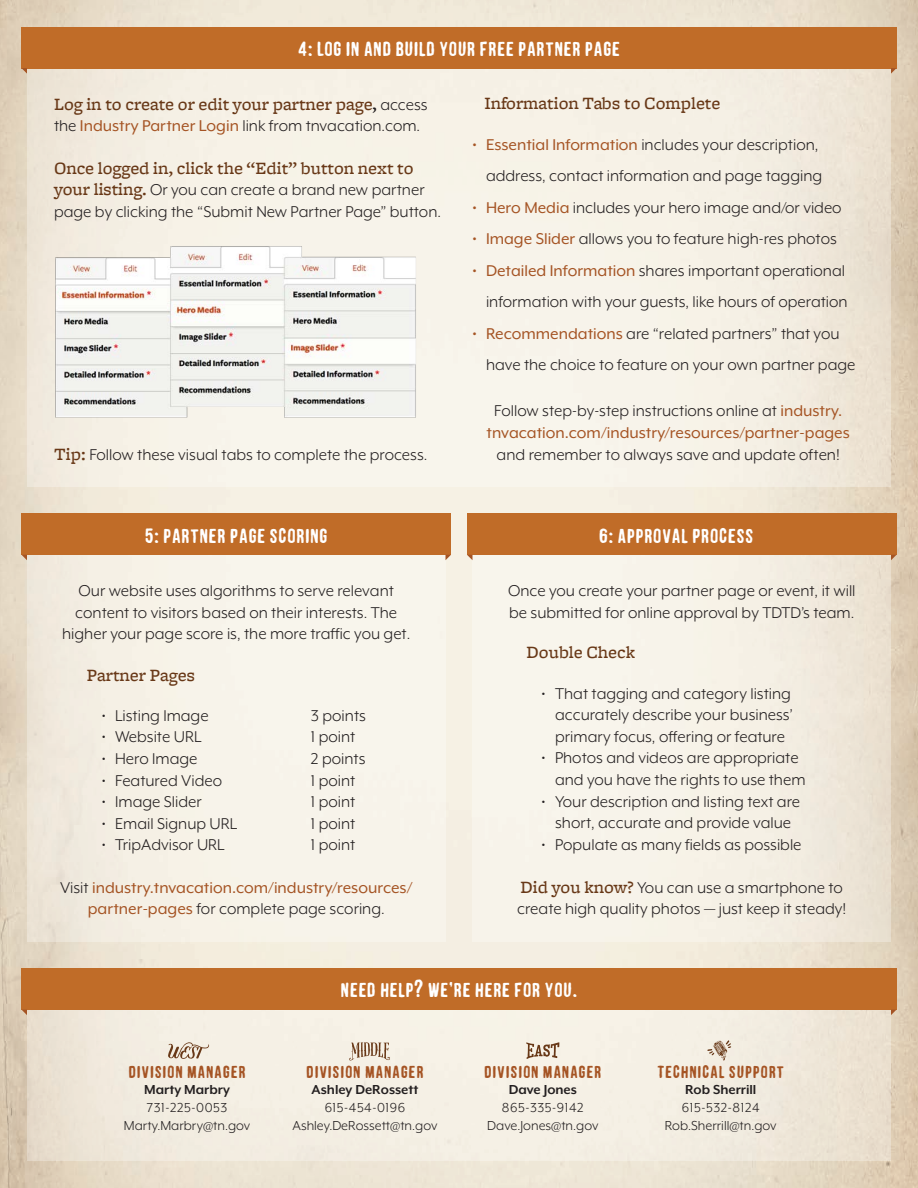
<style>
.page{position:relative;width:918px;height:1188px;background:#fff}
.page>*{position:absolute;margin:0;border:0;box-sizing:border-box;transform-origin:0 0}
.t1{font:21px "Hand Mocha Matt Regular";letter-spacing:-.02em;color:#fff}
.t2{font:18px/21.6px "Mr Eaves XL Mod OT";color:#231f20}
.t3{font:500 18px/21.6px "Freight Micro";color:#683817}
.t4{font:18px/21.6px "Mr Eaves XL Mod OT";color:#a55424;text-align:center}
.t5{font:18px "Hand Mocha Matt Regular";color:#a55424}
.t6{font:15px "Mr Eaves XL Mod OT";color:#231f20}
.t7{font:15px "Mr Eaves XL Mod OT";letter-spacing:.04em;color:#231f20}
.t8{font:700 15px "Mr Eaves XL Mod OT";color:#231f20}
.s1{color:#231f20}
.s2{font-family:"Mr Eaves XL Mod OT";font-weight:400;color:#231f20}
.s3{font-family:"Mr Eaves XL Mod OT";font-weight:400;color:#a55424}
.s4{font-family:"Freight Micro";font-weight:500;color:#683817}
.s5{color:#a55424}
</style>
<div class="page">
<img style="left:0;top:0;width:918px;height:1188px">
<div style="left:27px;top:514px;width:419px;height:427px;background:linear-gradient(to right,#f1ebdf,#faf8ef)"></div>
<div style="left:472px;top:514px;width:419px;height:427px;background:linear-gradient(to right,#fbf9f2,#eee6d8)"></div>
<svg style="left:27px;top:68px;width:864px;height:419px;background:#f4eee3"></svg>
<svg style="left:27px;top:1010px;width:864px;height:151px;background:#f2ecdf"></svg>
<div style="left:21px;top:969px;width:876px;height:41px;background:#c06c28"></div>
<svg style="left:21px;top:1010px;width:6px;height:5px"></svg>
<svg style="left:891px;top:1010px;width:6px;height:5px"></svg>
<svg style="left:526px;top:1042px;width:33px;height:17px"></svg>
<svg style="left:349px;top:1042px;width:41px;height:18px"></svg>
<svg style="left:168px;top:1042px;width:41px;height:17px"></svg>
<svg style="left:707px;top:1040px;width:24px;height:20px"></svg>
<div style="left:21px;top:514px;width:430px;height:41px;background:#c06c28"></div>
<svg style="left:446px;top:555px;width:5px;height:5px"></svg>
<div style="left:467px;top:514px;width:430px;height:41px;background:#c06c28"></div>
<svg style="left:467px;top:555px;width:5px;height:5px"></svg>
<svg style="left:891px;top:555px;width:6px;height:5px"></svg>
<div style="left:21px;top:27px;width:876px;height:41px;background:#c06c28"></div>
<svg style="left:21px;top:68px;width:6px;height:6px"></svg>
<svg style="left:891px;top:68px;width:6px;height:6px"></svg>
<img style="left:54px;top:244px;width:366px;height:174px">
<svg style="left:21px;top:555px;width:6px;height:5px"></svg>
<p class="t1" style="left:297px;top:38px;width:325px">4: LOG IN AND BUILD YOUR FREE PARTNER PAGE</p>
<p class="t3" style="left:54px;top:94px;width:375px">Log in to create or edit your partner page<span class="s1">,</span> <span class="s2">access the</span> <span class="s3">Industry Partner Login</span> <span class="s2">link from tnvacation.com.</span></p>
<p class="t2" style="left:54px;top:157px;width:389px"><span class="s4">Once logged in, click the “Edit” button next to your listing.</span> Or you can create a brand new partner page by clicking the “Submit New Partner Page” button.</p>
<p class="t2" style="left:54px;top:443px;width:375px"><span class="s4">Tip:</span> Follow these visual tabs to complete the process.</p>
<p class="t3" style="left:485px;top:94px;width:237px">Information Tabs to Complete</p>
<p class="t2" style="left:472px;top:129px;width:351px;line-height:31.5px;text-align:right"><span class="s5">• Essential Information</span> includes your description, address, contact information and page tagging</p>
<p class="t2" style="left:472px;top:197px;width:371px"><span class="s5">• Hero Media</span> includes your hero image and/or video</p>
<p class="t2" style="left:472px;top:228px;width:366px"><span class="s5">• Image Slider</span> allows you to feature high-res photos</p>
<p class="t2" style="left:472px;top:255px;width:377px;line-height:31.5px;text-align:right"><span class="s5">• Detailed Information</span> shares important operational information with your guests, like hours of operation</p>
<p class="t2" style="left:486px;top:318px;width:371px;line-height:31.5px;text-indent:-14px"><span class="s5">• Recommendations</span> are “related partners” that you have the choice to feature on your own partner page</p>
<p class="t2" style="left:487px;top:400px;width:365px;text-align:center">Follow step-by-step instructions online at <span class="s5">industry. tnvacation.com/industry/resources/partner-pages </span>and remember to always save and update often!</p>
<p class="t1" style="left:144px;top:524px;width:185px">5: PARTNER PAGE SCORING</p>
<p class="t1" style="left:599px;top:524px;width:157px">6: APPROVAL PROCESS</p>
<p class="t2" style="left:62px;top:580px;width:350px;text-align:center">Our website uses algorithms to serve relevant content to visitors based on their interests. The higher your page score is, the more traffic you get.</p>
<p class="t3" style="left:87px;top:665px;width:110px">Partner Pages</p>
<p class="t2" style="left:102px;top:705px;width:108px">• Listing Image</p>
<p class="t2" style="left:102px;top:726px;width:101px">• Website URL</p>
<p class="t2" style="left:102px;top:748px;width:97px">• Hero Image</p>
<p class="t2" style="left:102px;top:769px;width:122px">• Featured Video</p>
<p class="t2" style="left:102px;top:791px;width:102px">• Image Slider</p>
<p class="t2" style="left:102px;top:813px;width:137px">• Email Signup URL</p>
<p class="t2" style="left:102px;top:834px;width:125px">• TripAdvisor URL</p>
<p class="t2" style="left:311px;top:705px;width:57px">3 points</p>
<p class="t2" style="left:311px;top:726px;width:46px">1 point</p>
<p class="t2" style="left:311px;top:748px;width:56px">2 points</p>
<p class="t2" style="left:311px;top:769px;width:46px">1 point</p>
<p class="t2" style="left:311px;top:791px;width:46px">1 point</p>
<p class="t2" style="left:311px;top:813px;width:46px">1 point</p>
<p class="t2" style="left:311px;top:834px;width:46px">1 point</p>
<p class="t4" style="left:60px;top:877px;width:354px"><span class="s1">Visit</span> industry.tnvacation.com/industry/resources/ partner-pages <span class="s1">for complete page scoring.</span></p>
<p class="t2" style="left:508px;top:580px;width:349px">Once you create your partner page or event, it will be submitted for online approval by TDTD’s team.</p>
<p class="t3" style="left:527px;top:643px;width:110px">Double Check</p>
<p class="t2" style="left:555px;top:682px;width:239px;text-align:justify;text-indent:-14px">• That tagging and category listing accurately describe your business’ primary focus, offering or feature</p>
<p class="t2" style="left:555px;top:747px;width:252px;text-indent:-14px">• Photos and videos are appropriate and you have the rights to use them</p>
<p class="t2" style="left:542px;top:790px;width:260px;text-align:center">• Your description and listing text are short, accurate and provide value</p>
<p class="t2" style="left:542px;top:833px;width:261px">• Populate as many fields as possible</p>
<p class="t2" style="left:517px;top:877px;width:330px"><span class="s4">Did you know?</span> You can use a smartphone to create high quality photos — just keep it steady!</p>
<p class="t5" style="left:128px;top:1062px;width:119px">DIVISION MANAGER</p>
<p class="t8" style="left:144px;top:1081px;width:88px">Marty Marbry</p>
<p class="t7" style="left:147px;top:1100px;width:82px">731-225-0053</p>
<p class="t6" style="left:124px;top:1118px;width:128px">Marty.Marbry@tn.gov</p>
<p class="t1" style="left:340px;top:979px;width:239px">NEED HELP? WE’RE HERE FOR YOU.</p>
<p class="t5" style="left:306px;top:1062px;width:119px">DIVISION MANAGER</p>
<p class="t8" style="left:312px;top:1081px;width:108px">Ashley DeRossett</p>
<p class="t7" style="left:325px;top:1100px;width:82px">615-454-0196</p>
<p class="t6" style="left:293px;top:1118px;width:146px">Ashley.DeRossett@tn.gov</p>
<p class="t5" style="left:484px;top:1062px;width:119px">DIVISION MANAGER</p>
<p class="t8" style="left:509px;top:1081px;width:70px">Dave Jones</p>
<p class="t7" style="left:502px;top:1100px;width:83px">865-335-9142</p>
<p class="t6" style="left:487px;top:1118px;width:113px">Dave.Jones@tn.gov</p>
<p class="t5" style="left:657px;top:1062px;width:130px">TECHNICAL SUPPORT</p>
<p class="t8" style="left:685px;top:1081px;width:73px">Rob Sherrill</p>
<p class="t7" style="left:682px;top:1100px;width:79px">615-532-8124</p>
<p class="t6" style="left:665px;top:1118px;width:113px">Rob.Sherrill@tn.gov</p>
</div>
